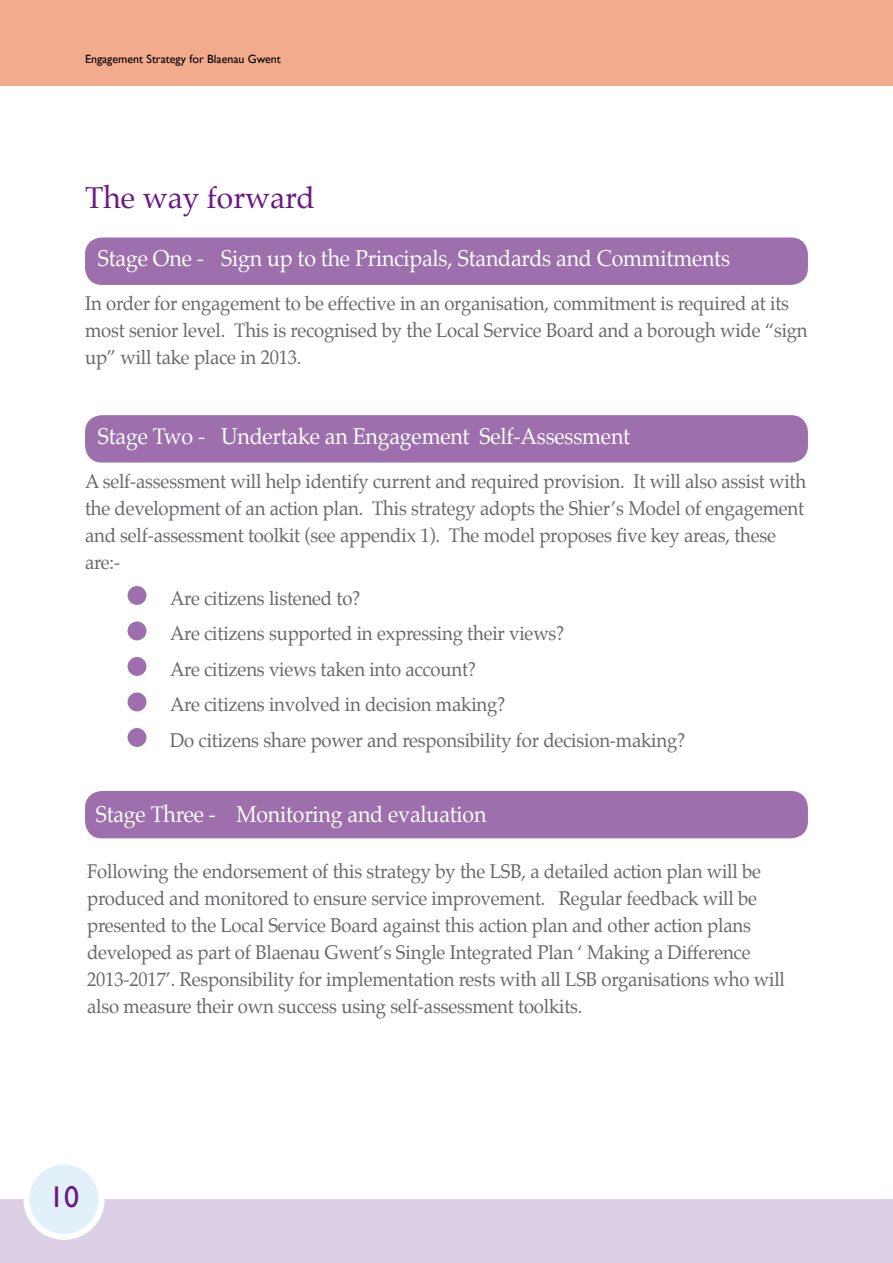
<style>
.page{position:relative;width:893px;height:1263px;background:#fff}
.page>*{position:absolute;margin:0;border:0;box-sizing:border-box;transform-origin:0 0}
.t1{font:30px "Palatino";color:#6b1785}
.t2{font:30px "Gill Sans";color:#6b1785}
.t3{font:22.5px "Palatino";letter-spacing:-.01em;color:#fff;scale:.95 1}
.t4{font:19.5px/27px "Palatino";letter-spacing:-.01em;color:#68676c;scale:.95 1}
.t5{font:12px "Gill Sans";color:#000}
</style>
<div class="page">
<div style="left:0;top:0;width:893px;height:85px;background:#f2ab8d"></div>
<div style="left:0;top:1199px;width:893px;height:64px;background:#ddd0e6"></div>
<div style="left:26px;top:1161px;width:76px;height:76px;background:#e2f0fa;border-radius:50%"></div>
<div style="left:23px;top:1158px;width:82px;height:82px;border:6px solid #fff;border-radius:50%"></div>
<div style="left:85px;top:237px;width:723px;height:48px;background:#9d6fad;border-radius:17px"></div>
<div style="left:85px;top:415px;width:723px;height:48px;background:#9d6fad;border-radius:17px"></div>
<div style="left:85px;top:791px;width:723px;height:47px;background:#9d6fad;border-radius:17px"></div>
<div style="left:128px;top:586px;width:18px;height:19px;background:#9d6fad;border-radius:50%"></div>
<div style="left:128px;top:621px;width:18px;height:19px;background:#9d6fad;border-radius:50%"></div>
<div style="left:128px;top:657px;width:18px;height:19px;background:#9d6fad;border-radius:50%"></div>
<div style="left:128px;top:692px;width:18px;height:19px;background:#9d6fad;border-radius:50%"></div>
<div style="left:128px;top:728px;width:18px;height:19px;background:#9d6fad;border-radius:50%"></div>
<p class="t5" style="left:85px;top:52px;width:197px">Engagement Strategy for Blaenau Gwent</p>
<h1 class="t1" style="left:85px;top:172px;width:231px">The way forward</h1>
<p class="t3" style="left:98px;top:239px;width:667px">Stage One - Sign up to the Principals, Standards and Commitments</p>
<p class="t4" style="left:85px;top:289px;width:762px">In order for engagement to be effective in an organisation, commitment is required at its most senior level. This is recognised by the Local Service Board and a borough wide “sign up” will take place in 2013.</p>
<p class="t3" style="left:98px;top:418px;width:562px">Stage Two - Undertake an Engagement Self-Assessment</p>
<p class="t4" style="left:85px;top:468px;width:761px">A self-assessment will help identify current and required provision. It will also assist with the development of an action plan. This strategy adopts the Shier’s Model of engagement and self-assessment toolkit (see appendix 1). The model proposes five key areas, these are:-</p>
<p class="t4" style="left:170px;top:580px;width:544px;line-height:35.5px">Are citizens listened to?<br>Are citizens supported in expressing their views?<br>Are citizens views taken into account?<br>Are citizens involved in decision making?<br>Do citizens share power and responsibility for decision-making?</p>
<p class="t3" style="left:96px;top:795px;width:413px">Stage Three - Monitoring and evaluation</p>
<p class="t4" style="left:87px;top:858px;width:736px">Following the endorsement of this strategy by the LSB, a detailed action plan will be produced and monitored to ensure service improvement. Regular feedback will be presented to the Local Service Board against this action plan and other action plans developed as part of Blaenau Gwent’s Single Integrated Plan ‘ Making a Difference 2013-2017’. Responsibility for implementation rests with all LSB organisations who will also measure their own success using self-assessment toolkits.</p>
<h1 class="t2" style="left:49px;top:1180px;width:31px">10</h1>
</div>
